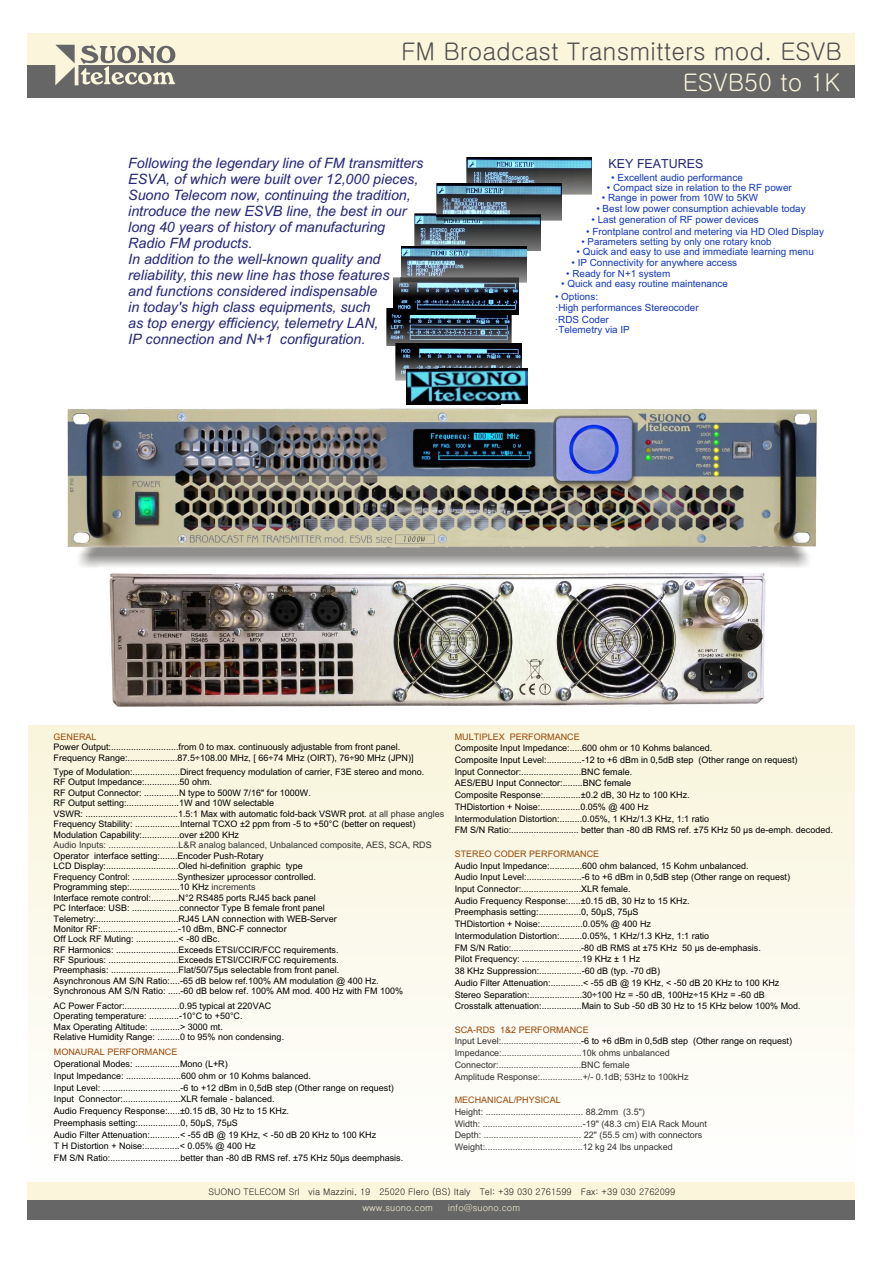
<style>
.page{position:relative;width:894px;height:1263px;background:#fff}
.page>*{position:absolute;margin:0;border:0;box-sizing:border-box;transform-origin:0 0}
.t1{font:24.3px "Gulim";color:#4d4d4d}
.t2{font:24.3px "Gulim";color:#faf5db}
.t3{font:italic 14.4px/16px "Arial TUR";color:#262678}
.t4{font:12.45px "Arial TUR";color:#262678}
.t5{font:9.9px/11.2px "Arial TUR";color:#1238bd}
.t6{font:9.6px "Arial TUR";color:#1238bd}
.t7{font:9px/11.7px "Arial";color:#000}
.t8{font:9px/11.7px "Arial";color:#333}
.t9{font:9px "Arial";color:#994705}
.t10{font:9px "Gulim";color:#1f1a17}
.t11{font:9px "Gulim";color:#faf5db}
.s1{color:#333}
.s2{color:#994705}
.s3{color:#000}
</style>
<div class="page">
<div style="left:28px;top:33px;width:827px;height:32px;background:#faf5db"></div>
<div style="left:28px;top:1181px;width:827px;height:19px;background:#faf5db"></div>
<div style="left:28px;top:65px;width:827px;height:32px;background:#666"></div>
<div style="left:28px;top:1200px;width:827px;height:20px;background:#666"></div>
<svg style="left:55px;top:45px;width:120px;height:40px"></svg>
<img style="left:98px;top:563px;width:681px;height:144px">
<img style="left:67px;top:408px;width:751px;height:144px">
<img style="left:395px;top:343px;width:126px;height:38px">
<img style="left:386px;top:309px;width:126px;height:37px">
<img style="left:415px;top:214px;width:126px;height:37px">
<img style="left:466px;top:157px;width:125px;height:37px">
<img style="left:437px;top:183px;width:125px;height:37px">
<img style="left:401px;top:246px;width:125px;height:37px">
<img style="left:394px;top:278px;width:125px;height:36px">
<img style="left:406px;top:368px;width:121px;height:37px">
<h1 class="t1" style="left:401px;top:39px;width:442px">FM Broadcast Transmitters mod. ESVB</h1>
<p class="t3" style="left:128px;top:157px;width:296px">Following the legendary line of FM transmitters ESVA, of which were built over 12,000 pieces, Suono Telecom now, continuing the tradition, introduce the new ESVB line, the best in our long 40 years of history of manufacturing Radio FM products.<br>In addition to the well-known quality and reliability, this new line has those features<br>and functions considered indispensable<br>in today's high class equipments, such<br>as top energy efficiency, telemetry LAN,<br>IP connection and N+1 configuration.</p>
<h1 class="t2" style="left:683px;top:70px;width:159px">ESVB50 to 1K</h1>
<h3 class="t4" style="left:609px;top:159px;width:96px">KEY FEATURES</h3>
<p class="t5" style="left:611px;top:173px;width:133px">• Excellent audio performance</p>
<p class="t5" style="left:607px;top:183px;width:186px">• Compact size in relation to the RF power</p>
<p class="t5" style="left:602px;top:193px;width:158px">• Range in power from 10W to 5KW</p>
<p class="t5" style="left:596px;top:204px;width:211px">• Best low power consumption achievable today</p>
<p class="t5" style="left:591px;top:215px;width:169px">• Last generation of RF power devices</p>
<p class="t5" style="left:586px;top:226px;width:239px">• Frontplane control and metering via HD Oled Display</p>
<p class="t5" style="left:577px;top:247px;width:239px">• Quick and easy to use and immediate learning menu</p>
<p class="t5" style="left:572px;top:258px;width:167px">• IP Connectivity for anywhere access</p>
<p class="t5" style="left:566px;top:268px;width:105px">• Ready for N+1 system</p>
<p class="t5" style="left:561px;top:279px;width:168px">• Quick and easy routine maintenance</p>
<p class="t5" style="left:555px;top:303px;width:145px">·High performances Stereocoder ·RDS Coder</p>
<p class="t5" style="left:555px;top:325px;width:76px">·Telemetry via IP</p>
<p class="t6" style="left:582px;top:238px;width:191px">• Parameters setting by only one rotary knob</p>
<p class="t5" style="left:555px;top:292px;width:45px">• Options:</p>
<p class="t9" style="left:54px;top:733px;width:45px">GENERAL</p>
<p class="t7" style="left:54px;top:742px;width:361px;line-height:10.5px">Power Output:...........................from 0 to max. continuously adjustable from front panel.<br>Frequency Range:....................87.5÷108.00 MHz, [ 66÷74 MHz (OIRT), 76÷90 MHz (JPN)]</p>
<p class="t7" style="left:54px;top:767px;width:392px;line-height:10.5px">Type of Modulation:...................Direct frequency modulation of carrier, F3E stereo and mono.<br>RF Output Impedance:..............50 ohm.<br>RF Output Connector: ..............N type to 500W 7/16" for 1000W.<br>RF Output setting:.....................1W and 10W selectable<br>VSWR: .....................................1.5:1 Max with automatic fold-back VSWR prot. <span class="s1">at all phase angles </span>Frequency Stability: ..................Internal TCXO ±2 ppm from -5 to +50°C (better on request)<br>Modulation Capability:...............over ±200 KHz</p>
<p class="t8" style="left:54px;top:840px;width:380px">Audio Inputs: ............................L&amp;R analog balanced, Unbalanced composite, AES, SCA, RDS</p>
<p class="t7" style="left:54px;top:851px;width:351px;line-height:10.5px">Operator interface setting:.......Encoder Push-Rotary<br>LCD Display:.............................Oled hi-definition graphic type<br>Frequency Control: ..................Synthesizer µprocessor controlled.<br>Programming step:....................10 KHz <span class="s1">increments<br></span>Interface remote control:...........N°2 RS485 ports RJ45 back panel<br>PC Interface: USB: ...................connector Type B female front panel Telemetry:.................................RJ45 LAN connection with WEB-Server<br>Monitor RF:...............................-10 dBm, BNC-F connector<br>Off Lock RF Muting: .................&lt; -80 dBc.<br>RF Harmonics: .........................Exceeds ETSI/CCIR/FCC requirements.<br>RF Spurious: ............................Exceeds ETSI/CCIR/FCC requirements.<br>Preemphasis: ...........................Flat/50/75µs selectable from front panel.<br>Asynchronous AM S/N Ratio:....-65 dB below ref.100% AM modulation @ 400 Hz.<br>Synchronous AM S/N Ratio: .....-60 dB below ref. 100% AM mod. 400 Hz with FM 100%</p>
<p class="t7" style="left:54px;top:1001px;width:232px;line-height:10.5px">AC Power Factor:......................0.95 typical at 220VAC Operating temperature: ............-10°C to +50°C.<br>Max Operating Altitude: ............&gt; 3000 mt.<br>Relative Humidity Range: .........0 to 95% non condensing.</p>
<p class="t9" style="left:54px;top:1049px;width:125px">MONAURAL PERFORMANCE</p>
<p class="t7" style="left:54px;top:1059px;width:351px">Operational Modes: ..................Mono (L+R)<br>Input Impedance: ......................600 ohm or 10 Kohms balanced.<br>Input Level: ...............................-6 to +12 dBm in 0,5dB step (Other range on request)<br>Input Connector:.......................XLR female - balanced.<br>Audio Frequency Response:.....±0.15 dB, 30 Hz to 15 KHz.<br>Preemphasis setting:.................0, 50µS, 75µS<br>Audio Filter Attenuation:............&lt; -55 dB @ 19 KHz, &lt; -50 dB 20 KHz to 100 KHz<br>T H Distortion + Noise:..............&lt; 0.05% @ 400 Hz<br>FM S/N Ratio:............................better than -80 dB RMS ref. ±75 KHz 50µs deemphasis.</p>
<p class="t9" style="left:455px;top:733px;width:127px">MULTIPLEX PERFORMANCE</p>
<p class="t7" style="left:455px;top:743px;width:380px">Composite Input Impedance:.....600 ohm or 10 Kohms balanced.<br>Composite Input Level:..............-12 to +6 dBm in 0,5dB step (Other range on request)<br>Input Connector:........................BNC female.<br>AES/EBU Input Connector:........BNC female<br>Composite Response:...............±0.2 dB, 30 Hz to 100 KHz.<br>THDistortion + Noise:................0.05% @ 400 Hz<br>Intermodulation Distortion:.........0.05%, 1 KHz/1.3 KHz, 1:1 ratio<br>FM S/N Ratio:........................... better than -80 dB RMS ref. ±75 KHz 50 µs de-emph. decoded.</p>
<p class="t9" style="left:455px;top:850px;width:146px">STEREO CODER PERFORMANCE</p>
<p class="t7" style="left:455px;top:860px;width:348px">Audio Input Impedance:.............600 ohm balanced, 15 Kohm unbalanced.<br>Audio Input Level:......................-6 to +6 dBm in 0,5dB step (Other range on request)<br>Input Connector:........................XLR female.<br>Audio Frequency Response:.....±0.15 dB, 30 Hz to 15 KHz.<br>Preemphasis setting:.................0, 50µS, 75µS<br>THDistortion + Noise:.................0.05% @ 400 Hz<br>Intermodulation Distortion:.........0.05%, 1 KHz/1.3 KHz, 1:1 ratio<br>FM S/N Ratio:............................-80 dB RMS at ±75 KHz 50 µs de-emphasis.<br>Pilot Frequency: ........................19 KHz ± 1 Hz<br>38 KHz Suppression:.................-60 dB (typ. -70 dB)<br>Audio Filter Attenuation:.............&lt; -55 dB @ 19 KHz, &lt; -50 dB 20 KHz to 100 KHz Stereo Separation:.....................30÷100 Hz = -50 dB, 100Hz÷15 KHz = -60 dB Crosstalk attenuation:................Main to Sub -50 dB 30 Hz to 15 KHz below 100% Mod.</p>
<p class="t8" style="left:455px;top:1025px;width:339px"><span class="s2">SCA-RDS 1&amp;2 PERFORMANCE<br></span>Input Level:................................<span class="s3">-6 to +6 dBm in 0,5dB step (Other range on request)<br></span>Impedance:................................10k ohms unbalanced Connector:.................................BNC female<br>Amplitude Response:.................+/- 0.1dB; 53Hz to 100kHz</p>
<p class="t9" style="left:455px;top:1097px;width:108px">MECHANICAL/PHYSICAL</p>
<p class="t8" style="left:455px;top:1107px;width:254px">Height: ....................................... 88.2mm (3.5")<br>Width: ........................................-19" (48.3 cm) EIA Rack Mount Depth: ....................................... 22" (55.5 cm) with connectors Weight:.......................................12 kg 24 lbs unpacked</p>
<p class="t10" style="left:208px;top:1187px;width:468px">SUONO TELECOM Srl via Mazzini, 19 25020 Flero (BS) Italy Tel: +39 030 2761599 Fax: +39 030 2762099</p>
<p class="t11" style="left:362px;top:1204px;width:72px">www.suono.com</p>
<p class="t11" style="left:448px;top:1204px;width:74px">info@suono.com</p>
</div>
